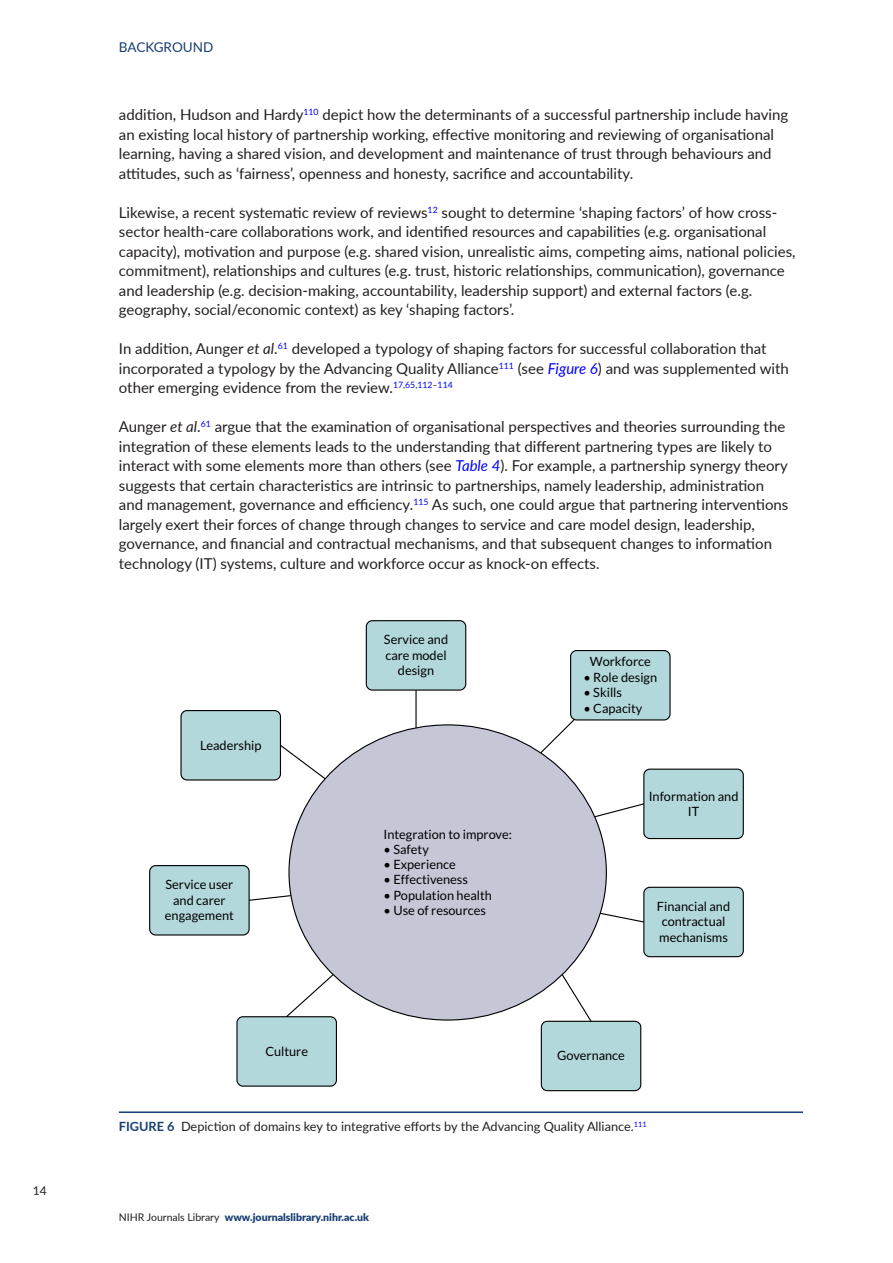
<style>
.page{position:relative;width:893px;height:1263px;background:#fff}
.page>*{position:absolute;margin:0;border:0;box-sizing:border-box;transform-origin:0 0}
.t1{font:15px/19.5px "Lato";color:#231f20}
.t2{font:13.5px "Lato";color:#193e72}
.t3{font:12.75px/15.3px "Lato";color:#000001;text-align:center}
.t4{font:12.75px "Lato";color:#231f20}
.t5{font:12px "Lato";color:#231f20}
.t6{font:900 10.5px "Lato";color:#193e72}
.s1{font-style:italic}
.s2{font-style:italic;color:#00f}
.s3{font-weight:700;color:#193e72}
.s4{font-weight:400;color:#231f20}
</style>
<div class="page">
<hr style="left:119px;top:1111px;width:684px;height:2px;background:#193e72">
<div style="left:150px;top:865px;width:99px;height:70px;background:#b3d8db;border-radius:6px"></div>
<div style="left:149px;top:865px;width:101px;height:70px;border:1px solid #000001;border-radius:6px"></div>
<div style="left:181px;top:710px;width:99px;height:70px;background:#b3d8db;border-radius:6px"></div>
<div style="left:180px;top:710px;width:101px;height:70px;border:1px solid #000001;border-radius:6px"></div>
<div style="left:366px;top:621px;width:100px;height:69px;background:#b3d8db;border-radius:6px"></div>
<div style="left:366px;top:620px;width:100px;height:71px;border:1px solid #000001;border-radius:6px"></div>
<div style="left:571px;top:650px;width:99px;height:70px;background:#b3d8db;border-radius:6px"></div>
<div style="left:570px;top:650px;width:101px;height:70px;border:1px solid #000001;border-radius:6px"></div>
<div style="left:644px;top:769px;width:99px;height:69px;background:#b3d8db;border-radius:6px"></div>
<div style="left:643px;top:769px;width:101px;height:70px;border:1px solid #000001;border-radius:6px"></div>
<div style="left:644px;top:887px;width:99px;height:70px;background:#b3d8db;border-radius:6px"></div>
<div style="left:643px;top:887px;width:101px;height:70px;border:1px solid #000001;border-radius:6px"></div>
<div style="left:541px;top:1021px;width:100px;height:70px;background:#b3d8db;border-radius:6px"></div>
<div style="left:541px;top:1021px;width:100px;height:70px;border:1px solid #000001;border-radius:6px"></div>
<svg style="left:236px;top:689px;width:409px;height:398px"></svg>
<p class="t5" style="left:33px;top:1182px;width:15px">14</p>
<p class="t2" style="left:119px;top:37px;width:20px">Background</p>
<p class="t1" style="left:119px;top:104px;width:671px">addition, Hudson and Hardy<sup>110</sup> depict how the determinants of a successful partnership include having an existing local history of partnership working, effective monitoring and reviewing of organisational learning, having a shared vision, and development and maintenance of trust through behaviours and attitudes, such as ‘fairness’, openness and honesty, sacrifice and accountability.</p>
<p class="t1" style="left:119px;top:202px;width:678px">Likewise, a recent systematic review of reviews<sup>12</sup> sought to determine ‘shaping factors’ of how cross&shy;sector health-care collaborations work, and identified resources and capabilities (e.g. organisational capacity), motivation and purpose (e.g. shared vision, unrealistic aims, competing aims, national policies, commitment), relationships and cultures (e.g. trust, historic relationships, communication), governance and leadership (e.g. decision-making, accountability, leadership support) and external factors (e.g. geography, social/economic context) as key ‘shaping factors’.</p>
<p class="t1" style="left:119px;top:338px;width:671px">In addition, Aunger <span class="s1">et al</span>.<sup>61</sup> developed a typology of shaping factors for successful collaboration that incorporated a typology by the Advancing Quality Alliance<sup>111</sup> (see <span class="s2">Figure 6</span>) and was supplemented with other emerging evidence from the review.<sup>17</sup><sup>,</sup><sup>65</sup><sup>,</sup><sup>112</sup><sup>–</sup><sup>114</sup></p>
<p class="t1" style="left:119px;top:416px;width:671px">Aunger <span class="s1">et al</span>.<sup>61</sup> argue that the examination of organisational perspectives and theories surrounding the integration of these elements leads to the understanding that different partnering types are likely to interact with some elements more than others (see <span class="s2">Table 4</span>). For example, a partnership synergy theory suggests that certain characteristics are intrinsic to partnerships, namely leadership, administration and management, governance and efficiency.<sup>115</sup> As such, one could argue that partnering interventions largely exert their forces of change through changes to service and care model design, leadership, governance, and financial and contractual mechanisms, and that subsequent changes to information technology (IT) systems, culture and workforce occur as knock-on effects.</p>
<p class="t3" style="left:200px;top:737px;width:63px">Leadership</p>
<p class="t3" style="left:165px;top:877px;width:70px">Service user and carer engagement</p>
<p class="t3" style="left:265px;top:1043px;width:44px">Culture</p>
<p class="t3" style="left:384px;top:632px;width:66px">Service and care model design</p>
<p class="t3" style="left:383px;top:826px;width:130px">Integration to improve:</p>
<p class="t3" style="left:383px;top:841px;width:47px">• Safety</p>
<p class="t3" style="left:383px;top:857px;width:74px">• Experience</p>
<p class="t3" style="left:383px;top:872px;width:86px">• Effectiveness</p>
<p class="t3" style="left:383px;top:887px;width:110px">• Population health</p>
<p class="t3" style="left:383px;top:903px;width:104px">• Use of resources</p>
<p class="t3" style="left:590px;top:653px;width:62px">Workforce</p>
<p class="t3" style="left:583px;top:670px;width:75px">• Role design</p>
<p class="t3" style="left:583px;top:685px;width:40px">• Skills</p>
<p class="t3" style="left:583px;top:700px;width:61px">• Capacity</p>
<p class="t3" style="left:649px;top:788px;width:91px">Information and<br>IT</p>
<p class="t3" style="left:657px;top:899px;width:75px;text-align:left">Financial and contractual mechanisms</p>
<p class="t3" style="left:557px;top:1048px;width:69px">Governance</p>
<p class="t4" style="left:119px;top:1117px;width:529px"><span class="s3">FIGURE 6</span> Depiction of domains key to integrative efforts by the Advancing Quality Alliance.<sup>111</sup></p>
<p class="t6" style="left:119px;top:1209px;width:252px"><span class="s4">NIHR Journals Library</span> www.journalslibrary.nihr.ac.uk</p>
</div>
